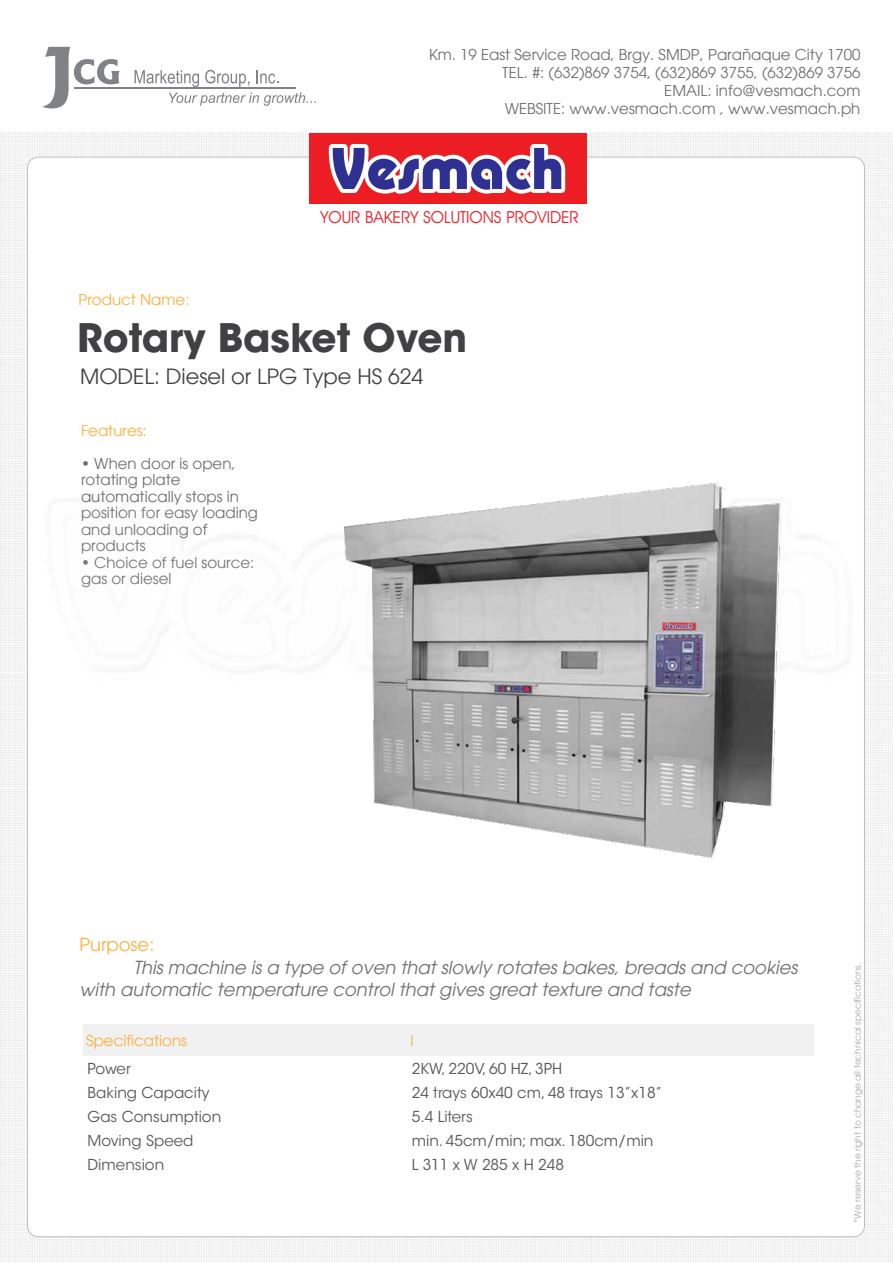
<style>
.page{position:relative;width:893px;height:1263px;background:#fff}
.page>*{position:absolute;margin:0;border:0;box-sizing:border-box;transform-origin:0 0}
.t1{font:700 39px "ITC Avant Garde Std";color:#414042}
.t2{font:21px "Avant Garde";color:#414042}
.t3{font:italic 18px/22.5px "Avant Garde";color:#6d6e71}
.t4{font:18px "Avant Garde";color:#fbb03b}
.t5{font:16.8px "Avant Garde IT Cby BT";color:#ec2027}
.t6{font:15px/18px "Avant Garde";color:#6d6e71;text-align:right}
.t7{font:15px "ITC Avant Garde Std";color:#58595b}
.t8{font:15px "Avant Garde";color:#fbb03b}
.t9{font:9px "Avant Garde";color:#a7a9ac}
</style>
<div class="page">
<div style="left:0;top:2px;width:892px;height:1261px;background:#f3f3f3"></div>
<div style="left:0;top:2px;width:892px;height:130px;background:#fff"></div>
<div style="left:28px;top:157px;width:836px;height:1080px;background:#fff;border-radius:11px"></div>
<hr style="left:74px;top:87px;width:222px;height:1px;background:#808285">
<svg style="left:42px;top:47px;width:77px;height:62px"></svg>
<svg style="left:134px;top:70px;width:65px;height:17px"></svg>
<svg style="left:205px;top:70px;width:44px;height:17px"></svg>
<svg style="left:256px;top:70px;width:22px;height:14px"></svg>
<svg style="left:169px;top:93px;width:147px;height:13px"></svg>
<div style="left:309px;top:133px;width:277px;height:71px;background:#ed1d24"></div>
<svg style="left:329px;top:144px;width:236px;height:50px"></svg>
<img style="left:373px;top:709px;width:402px;height:150px">
<div style="left:84px;top:1024px;width:730px;height:32px;background:#f1f1f2"></div>
<img style="left:0;top:460px;width:892px;height:249px">
<p class="t6" style="left:429px;top:46px;width:433px">Km. 19 East Service Road, Brgy. SMDP, Parañaque City 1700<br>TEL. #: (632)869 3754, (632)869 3755, (632)869 3756<br>EMAIL: info@vesmach.com<br>WEBSITE: www.vesmach.com , www.vesmach.ph</p>
<p class="t6" style="left:498px;top:46px;width:357px">1227 P. Guevarra St., Sta. Cruz, Manila<br>TELFAX #: (632)7359650, (632)3533203<br>EMAIL: info@vesmach.com<br>WEBSITE: www.vesmach.com , www.vesmach.ph</p>
<p class="t8" style="left:79px;top:291px;width:112px">Product Name:</p>
<p class="t5" style="left:320px;top:207px;width:260px">YOUR BAKERY SOLUTIONS PROVIDER</p>
<h1 class="t1" style="left:77px;top:312px;width:391px">Rotary Basket Oven</h1>
<h2 class="t2" style="left:80px;top:364px;width:344px">MODEL: Diesel or LPG Type HS 624</h2>
<p class="t8" style="left:81px;top:421px;width:67px">Features:</p>
<p class="t6" style="left:81px;top:455px;width:178px;line-height:16.5px;text-align:left">• When door is open, rotating plate automatically stops in position for easy loading and unloading of products</p>
<p class="t6" style="left:81px;top:554px;width:175px;line-height:16.5px;text-align:left">• Choice of fuel source: gas or diesel</p>
<p class="t4" style="left:80px;top:934px;width:76px">Purpose:</p>
<p class="t3" style="left:80px;top:956px;width:719px;text-indent:54px">This machine is a type of oven that slowly rotates bakes, breads and cookies with automatic temperature control that gives great texture and taste</p>
<p class="t8" style="left:86px;top:1032px;width:102px">Specifications</p>
<p class="t8" style="left:410px;top:1032px;width:4px">l</p>
<p class="t7" style="left:88px;top:1059px;width:45px">Power</p>
<p class="t7" style="left:412px;top:1059px;width:152px">2KW, 220V, 60 HZ, 3PH</p>
<p class="t7" style="left:88px;top:1083px;width:123px">Baking Capacity</p>
<p class="t7" style="left:411px;top:1083px;width:252px">24 trays 60x40 cm, 48 trays 13”x18”</p>
<p class="t7" style="left:88px;top:1107px;width:135px">Gas Consumption</p>
<p class="t7" style="left:412px;top:1107px;width:63px">5.4 Liters</p>
<p class="t7" style="left:88px;top:1131px;width:107px">Moving Speed</p>
<p class="t7" style="left:412px;top:1131px;width:243px">min. 45cm/min; max. 180cm/min</p>
<p class="t7" style="left:88px;top:1155px;width:78px">Dimension</p>
<p class="t7" style="left:411px;top:1155px;width:154px">L 311 x W 285 x H 248</p>
<p class="t9" style="left:852px;top:1223px;width:261px;rotate:-90deg">*We reserve the right to change all technical specifications.</p>
</div>
